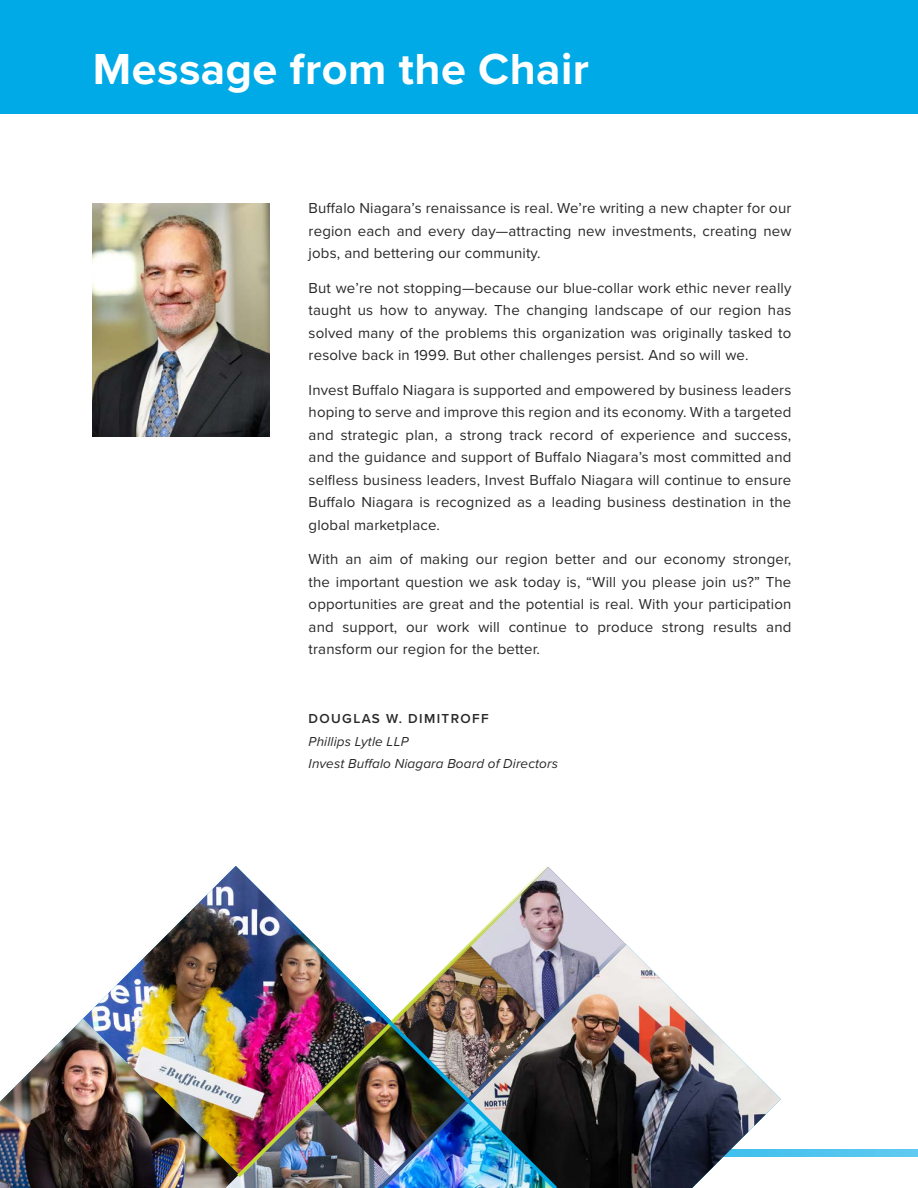
<style>
.page{position:relative;width:918px;height:1188px;background:#fff}
.page>*{position:absolute;margin:0;border:0;box-sizing:border-box;transform-origin:0 0}
.t1{font:700 45px "Proxima Nova";letter-spacing:.01em;color:#fff}
.t2{font:15px/22.5px "Proxima Nova";letter-spacing:.01em;color:#292929;text-align:justify}
.t3{font:italic 13.5px/22.5px "Proxima Nova";letter-spacing:.01em;color:#292929}
.t4{font:600 13.5px "Proxima Nova";letter-spacing:.1em;color:#292929}
</style>
<div class="page">
<img style="left:93px;top:204px;width:177px;height:232px">
<div style="left:0;top:0;width:918px;height:113px;background:#00aae7"></div>
<div style="left:0;top:1150px;width:918px;height:7px;background:#54c6ee"></div>
<img style="left:630px;top:948px;width:151px;height:240px">
<img style="left:0;top:868px;width:621px;height:320px">
<img style="left:559px;top:939px;width:71px;height:249px">
<img style="left:233px;top:866px;width:320px;height:313px">
<img style="left:276px;top:908px;width:283px;height:280px">
<h1 class="t1" style="left:93px;top:43px;width:498px">Message from the Chair</h1>
<p class="t2" style="left:309px;top:197px;width:484px">Buffalo Niagara’s renaissance is real. We’re writing a new chapter for our region each and every day—attracting new investments, creating new jobs, and bettering our community.</p>
<p class="t2" style="left:309px;top:277px;width:484px">But we’re not stopping—because our blue-collar work ethic never really taught us how to anyway. The changing landscape of our region has solved many of the problems this organization was originally tasked to resolve back in 1999. But other challenges persist. And so will we.</p>
<p class="t2" style="left:309px;top:379px;width:484px">Invest Buffalo Niagara is supported and empowered by business leaders hoping to serve and improve this region and its economy. With a targeted and strategic plan, a strong track record of experience and success, and the guidance and support of Buffalo Niagara’s most committed and selfless business leaders, Invest Buffalo Niagara will continue to ensure Buffalo Niagara is recognized as a leading business destination in the global marketplace.</p>
<p class="t2" style="left:309px;top:548px;width:484px">With an aim of making our region better and our economy stronger, the important question we ask today is, “Will you please join us?” The opportunities are great and the potential is real. With your participation and support, our work will continue to produce strong results and transform our region for the better.</p>
<p class="t4" style="left:309px;top:711px;width:182px">DOUGLAS W. DIMITROFF</p>
<p class="t3" style="left:309px;top:730px;width:251px">Phillips Lytle LLP<br>Invest Buffalo Niagara Board of Directors</p>
</div>
